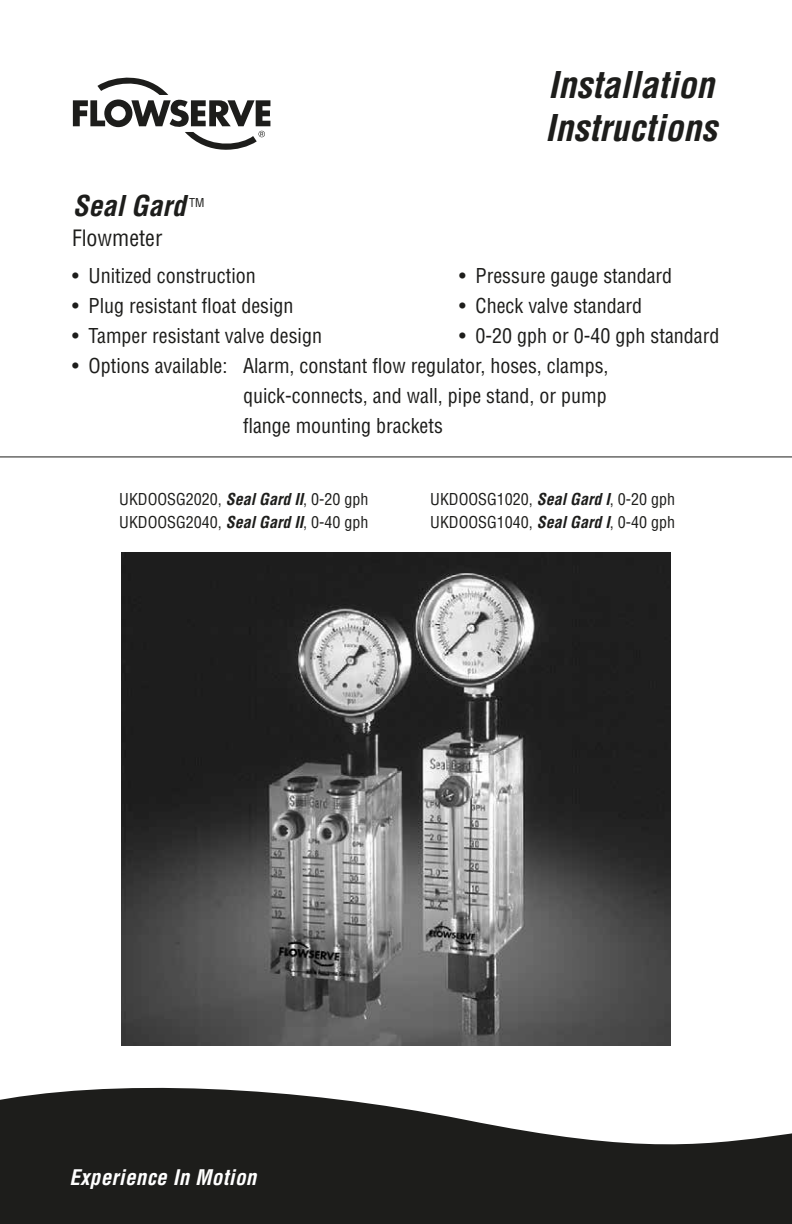
<style>
.page{position:relative;width:792px;height:1224px;background:#fff}
.page>*{position:absolute;margin:0;border:0;box-sizing:border-box;transform-origin:0 0}
.t1{font:italic 700 condensed 36px/43.2px "Helvetica LT Std";color:#1d1d1b}
.t2{font:italic 700 condensed 28px "Helvetica LT Std";color:#1d1d1b}
.t3{font:condensed 22px "Helvetica LT Std";color:#1d1d1b}
.t4{font:italic 700 condensed 21px "Helvetica LT Std";letter-spacing:.015em;color:#fff}
.t5{font:condensed 20px/30px "Helvetica LT Std";color:#1d1d1b;text-align:justify}
.t6{font:condensed 16px/23px "Helvetica LT Std";color:#1d1d1b}
.t7{font:condensed 12px "Helvetica LT Std";color:#1d1d1b}
.s1{font-weight:700;font-style:italic}
</style>
<div class="page">
<img style="left:121px;top:553px;width:549px;height:492px">
<svg style="left:0;top:1087px;width:792px;height:137px;fill:#1d1d1b"></svg>
<svg style="left:73px;top:77px;width:197px;height:73px"></svg>
<hr style="left:0;top:456px;width:792px;height:1px;background:#1d1d1b">
<h2 class="t2" style="left:73px;top:188px;width:114px">Seal Gard</h2>
<p class="t3" style="left:72px;top:224px;width:92px">Flowmeter</p>
<p class="t7" style="left:189px;top:195px;width:17px">TM</p>
<h1 class="t1" style="left:545px;top:64px;width:173px">Installation<br>Instructions</h1>
<p class="t5" style="left:72px;top:261px;width:185px">• Unitized construction</p>
<p class="t5" style="left:459px;top:261px;width:215px">• Pressure gauge standard</p>
<p class="t5" style="left:72px;top:291px;width:223px">• Plug resistant float design</p>
<p class="t5" style="left:459px;top:291px;width:185px">• Check valve standard</p>
<p class="t5" style="left:72px;top:321px;width:252px">• Tamper resistant valve design</p>
<p class="t5" style="left:459px;top:321px;width:262px">• 0-20 gph or 0-40 gph standard</p>
<p class="t5" style="left:243px;top:351px;width:367px;text-indent:-171px">• Options available: Alarm, constant flow regulator, hoses, clamps, quick-connects, and wall, pipe stand, or pump flange mounting brackets</p>
<p class="t6" style="left:119px;top:487px;width:251px">UKDOOSG2020, <span class="s1">Seal Gard II</span>, 0-20 gph<br>UKDOOSG2040, <span class="s1">Seal Gard II</span>, 0-40 gph</p>
<p class="t6" style="left:430px;top:487px;width:246px">UKDOOSG1020, <span class="s1">Seal Gard I</span>, 0-20 gph<br>UKDOOSG1040, <span class="s1">Seal Gard I</span>, 0-40 gph</p>
<p class="t4" style="left:69px;top:1164px;width:188px">Experience In Motion</p>
</div>
